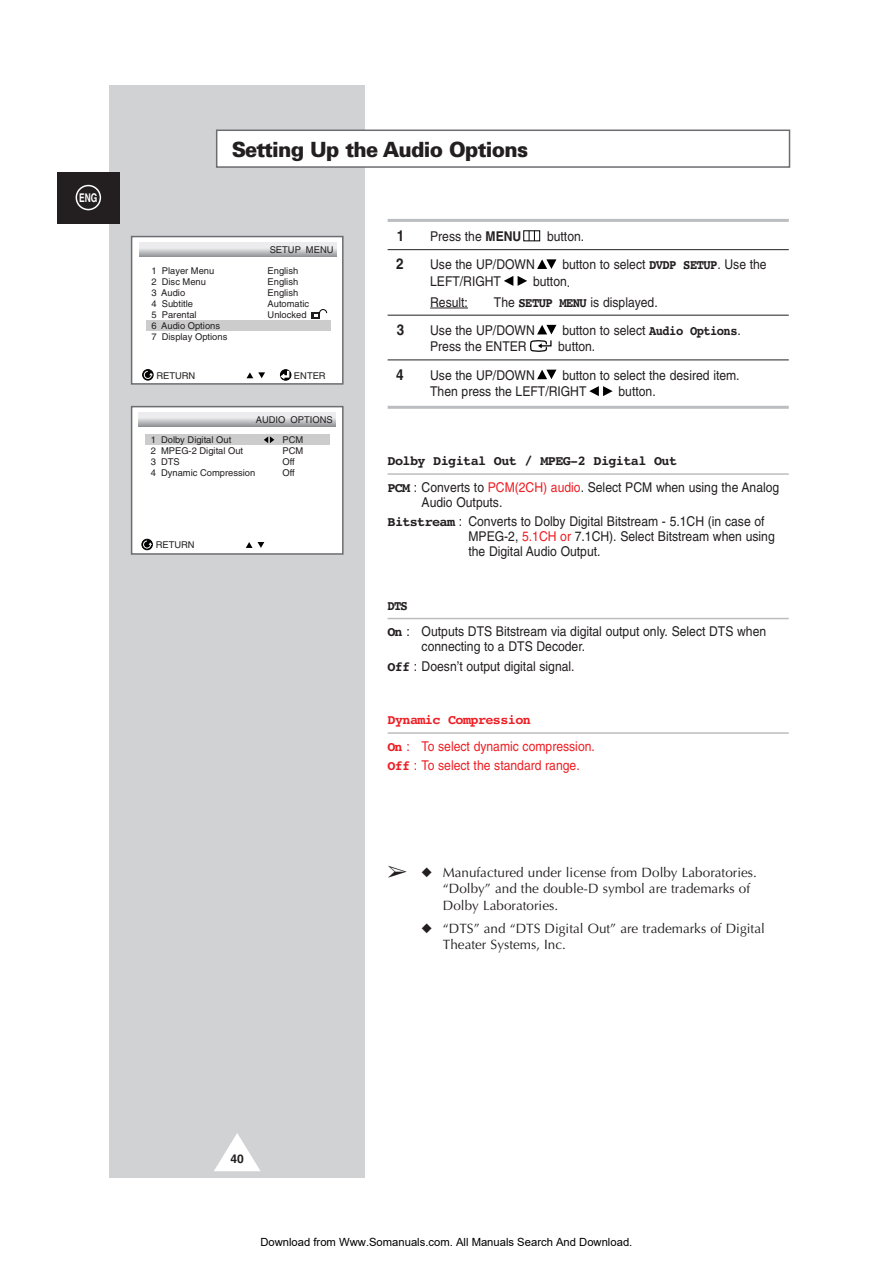
<style>
.page{position:relative;width:893px;height:1263px;background:#fff}
.page>*{position:absolute;margin:0;border:0;box-sizing:border-box;transform-origin:0 0}
.t1{font:900 21px "Univers";letter-spacing:-.035em;color:#231f20;scale:.95 1}
.t2{font:700 15px "Helvetica";color:#231f20;scale:.9 1}
.t3{font:13.5px/15px "Helvetica";color:#231f20;scale:.9 1}
.t4{font:13.5px/16.5px "Optima";color:#231f20}
.t5{font:13.5px/19.2px "Helvetica";color:#ee1e24;scale:.9 1}
.t6{font:700 13.5px "Courier";letter-spacing:-.045em;color:#231f20}
.t7{font:700 13.5px "Courier";letter-spacing:-.045em;color:#ee1e24}
.t8{font:700 13.5px "Courier";letter-spacing:-.045em;color:#231f20;scale:.9 1}
.t9{font:700 12px "Helvetica";color:#fff;scale:.7 1}
.t10{font:700 12px "Helvetica";color:#231f20}
.t11{font:11.25px "Arial";color:#000}
.t12{font:9.3px/11.1px "Helvetica";color:#231f20}
.s1{font-weight:700}
.s2{font-family:"Courier";font-weight:700}
.s3{color:#ee1e24}
</style>
<div class="page">
<div style="left:110px;top:86px;width:255px;height:1092px;background:#d1d2d4"></div>
<svg style="left:214px;top:1133px;width:46px;height:38px"></svg>
<div style="left:57px;top:172px;width:63px;height:51px;background:#231f20"></div>
<svg style="left:76px;top:185px;width:25px;height:25px"></svg>
<hr style="left:387px;top:219px;width:401px;height:3px;background:#bcbdc0">
<hr style="left:387px;top:249px;width:401px;height:1px;background:#231f20">
<hr style="left:430px;top:308px;width:38px;height:1px;background:#231f20">
<hr style="left:387px;top:315px;width:401px;height:1px;background:#231f20">
<hr style="left:387px;top:360px;width:401px;height:1px;background:#231f20">
<hr style="left:387px;top:406px;width:401px;height:3px;background:#bcbdc0">
<hr style="left:387px;top:473px;width:401px;height:2px;background:#bcbdc0">
<hr style="left:387px;top:618px;width:401px;height:1px;background:#bcbdc0">
<hr style="left:387px;top:732px;width:401px;height:2px;background:#bcbdc0">
<svg style="left:589px;top:386px;width:23px;height:10px"></svg>
<svg style="left:537px;top:370px;width:19px;height:9px"></svg>
<svg style="left:530px;top:340px;width:22px;height:12px"></svg>
<svg style="left:537px;top:325px;width:19px;height:9px"></svg>
<svg style="left:504px;top:276px;width:23px;height:10px"></svg>
<svg style="left:537px;top:259px;width:19px;height:10px"></svg>
<div style="left:523px;top:230px;width:17px;height:11px;border:1px solid #000"></div>
<svg style="left:528px;top:231px;width:7px;height:10px"></svg>
<div style="left:217px;top:130px;width:572px;height:37px;background:#fff"></div>
<div style="left:216px;top:130px;width:574px;height:38px;border:2px solid #6c6d70"></div>
<div style="left:132px;top:237px;width:211px;height:147px;background:#fff"></div>
<svg style="left:139px;top:242px;width:197px;height:15px;background:#cfcfd2"></svg>
<svg style="left:142px;top:369px;width:11px;height:11px"></svg>
<svg style="left:143px;top:370px;width:10px;height:9px"></svg>
<svg style="left:280px;top:369px;width:11px;height:11px"></svg>
<svg style="left:281px;top:371px;width:8px;height:7px"></svg>
<div style="left:146px;top:320px;width:185px;height:11px;background:#ccc"></div>
<div style="left:311px;top:313px;width:9px;height:6px;background:#231f20"></div>
<svg style="left:314px;top:309px;width:13px;height:8px"></svg>
<svg style="left:246px;top:372px;width:19px;height:6px"></svg>
<div style="left:131px;top:236px;width:212px;height:149px;border:2px solid #6c6d70"></div>
<div style="left:132px;top:407px;width:211px;height:147px;background:#fff"></div>
<svg style="left:138px;top:412px;width:197px;height:15px;background:#cccdcf"></svg>
<svg style="left:142px;top:539px;width:11px;height:11px"></svg>
<svg style="left:143px;top:540px;width:9px;height:9px"></svg>
<div style="left:145px;top:434px;width:185px;height:11px;background:#ccc"></div>
<svg style="left:246px;top:542px;width:18px;height:6px"></svg>
<svg style="left:264px;top:436px;width:10px;height:7px"></svg>
<div style="left:131px;top:406px;width:212px;height:149px;border:2px solid #6c6d70"></div>
<p class="t9" style="left:79px;top:193px;width:28px">ENG</p>
<h1 class="t1" style="left:232px;top:141px;width:313px">Setting Up the Audio Options</h1>
<p class="t12" style="left:270px;top:245px;width:65px">SETUP MENU</p>
<p class="t12" style="left:151px;top:266px;width:64px">1 Player Menu</p>
<p class="t12" style="left:267px;top:266px;width:32px">English</p>
<p class="t12" style="left:151px;top:277px;width:56px">2 Disc Menu</p>
<p class="t12" style="left:267px;top:277px;width:32px">English</p>
<p class="t12" style="left:151px;top:288px;width:35px">3 Audio</p>
<p class="t12" style="left:267px;top:288px;width:32px">English</p>
<p class="t12" style="left:151px;top:299px;width:43px">4 Subtitle</p>
<p class="t12" style="left:267px;top:299px;width:43px">Automatic</p>
<p class="t12" style="left:151px;top:310px;width:47px">5 Parental</p>
<p class="t12" style="left:267px;top:310px;width:40px">Unlocked</p>
<p class="t12" style="left:151px;top:321px;width:77px">6 Audio Options<br>7 Display Options</p>
<p class="t12" style="left:156px;top:371px;width:40px">RETURN</p>
<p class="t12" style="left:294px;top:371px;width:33px">ENTER</p>
<p class="t12" style="left:256px;top:415px;width:78px">AUDIO OPTIONS</p>
<p class="t12" style="left:151px;top:435px;width:82px">1 Dolby Digital Out</p>
<p class="t12" style="left:282px;top:435px;width:22px">PCM</p>
<p class="t12" style="left:151px;top:446px;width:94px">2 MPEG-2 Digital Out</p>
<p class="t12" style="left:282px;top:446px;width:22px">PCM</p>
<p class="t12" style="left:151px;top:457px;width:31px">3 DTS</p>
<p class="t12" style="left:282px;top:457px;width:14px">Off</p>
<p class="t12" style="left:151px;top:468px;width:106px">4 Dynamic Compression</p>
<p class="t12" style="left:282px;top:468px;width:14px">Off</p>
<p class="t12" style="left:156px;top:540px;width:40px">RETURN</p>
<p class="t2" style="left:397px;top:230px;width:10px">1</p>
<p class="t3" style="left:430px;top:230px;width:103px">Press the <span class="s1">MENU</span></p>
<p class="t3" style="left:547px;top:230px;width:43px">button.</p>
<p class="t2" style="left:396px;top:259px;width:10px">2</p>
<p class="t3" style="left:430px;top:258px;width:118px">Use the UP/DOWN</p>
<p class="t3" style="left:562px;top:258px;width:228px">button to select <span class="s2">DVDP SETUP</span>. Use the</p>
<p class="t3" style="left:430px;top:275px;width:80px">LEFT/RIGHT</p>
<p class="t3" style="left:533px;top:275px;width:43px">button.</p>
<p class="t3" style="left:430px;top:296px;width:44px">Result:</p>
<p class="t3" style="left:494px;top:296px;width:183px">The <span class="s2">SETUP MENU</span> is displayed.</p>
<p class="t2" style="left:397px;top:324px;width:10px">3</p>
<p class="t3" style="left:430px;top:324px;width:118px">Use the UP/DOWN</p>
<p class="t3" style="left:562px;top:324px;width:200px">button to select <span class="s2">Audio Options</span>.</p>
<p class="t3" style="left:430px;top:340px;width:109px">Press the ENTER</p>
<p class="t3" style="left:558px;top:340px;width:43px">button.</p>
<p class="t2" style="left:396px;top:369px;width:10px">4</p>
<p class="t3" style="left:430px;top:369px;width:118px">Use the UP/DOWN</p>
<p class="t3" style="left:430px;top:368px;width:345px;line-height:16.5px;text-indent:132px">button to select the desired item.<br>Then press the LEFT/RIGHT</p>
<p class="t3" style="left:618px;top:385px;width:43px">button.</p>
<p class="t6" style="left:387px;top:457px;width:291px">Dolby Digital Out / MPEG-2 Digital Out</p>
<p class="t3" style="left:421px;top:481px;width:399px;text-indent:-34px"><span class="s2">PCM</span> : Converts to <span class="s3">PCM(2CH) audio</span>. Select PCM when using the Analog<br>Audio Outputs.</p>
<p class="t3" style="left:468px;top:515px;width:342px;text-indent:-81px"><span class="s2">Bitstream</span> : Converts to Dolby Digital Bitstream - 5.1CH (in case of<br>MPEG-2, <span class="s3">5.1CH or</span> 7.1CH). Select Bitstream when using the Digital Audio Output.</p>
<p class="t8" style="left:387px;top:601px;width:24px">DTS</p>
<p class="t3" style="left:421px;top:625px;width:384px;text-indent:-34px"><span class="s2">On</span> : Outputs DTS Bitstream via digital output only. Select DTS when connecting to a DTS Decoder.</p>
<p class="t3" style="left:387px;top:660px;width:209px"><span class="s2">Off</span> : Doesn’t output digital signal.</p>
<p class="t7" style="left:387px;top:716px;width:145px">Dynamic Compression</p>
<p class="t5" style="left:387px;top:738px;width:232px"><span class="s2">On</span> : To select dynamic compression.<br><span class="s2">Off</span> : To select the standard range.</p>
<p class="t4" style="left:443px;top:865px;width:315px;text-indent:-55px">➢ ◆ Manufactured under license from Dolby Laboratories. “Dolby” and the double-D symbol are trademarks of<br>Dolby Laboratories.</p>
<p class="t4" style="left:443px;top:921px;width:323px;text-indent:-21px">◆ “DTS” and “DTS Digital Out” are trademarks of Digital<br>Theater Systems, Inc.</p>
<p class="t10" style="left:230px;top:1154px;width:15px">40</p>
<p class="t11" style="left:260px;top:1235px;width:373px">Download from Www.Somanuals.com. All Manuals Search And Download.</p>
</div>
